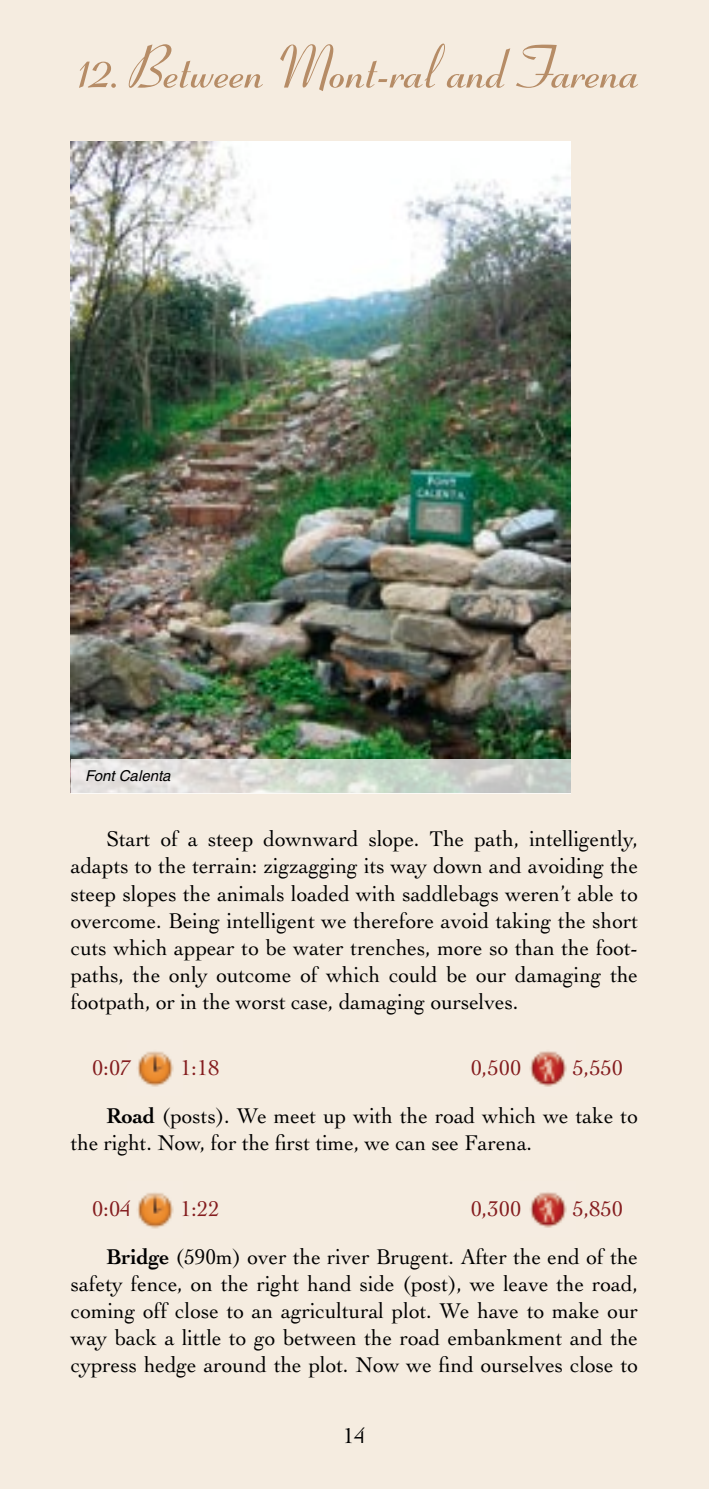
<style>
.page{position:relative;width:709px;height:1489px;background:#fff}
.page>*{position:absolute;margin:0;border:0;box-sizing:border-box;transform-origin:0 0}
.t1{font:700 60px "Coronet";color:#b68c66}
.t2{font:22.5px/27px "Cochin";color:#000;text-align:justify;scale:.95 1}
.t3{font:22.5px "Cochin";color:#841c1e}
.t4{font:22.5px "Cochin";color:#000}
.t5{font:italic 15px "Helvetica";color:#000}
.s1{color:#841c1e}
.s2{font-weight:700}
</style>
<div class="page">
<div style="left:0;top:0;width:708px;height:1488px;background:#f5ece0"></div>
<svg style="left:708px;top:0;width:1px;height:1488px"></svg>
<img style="left:520px;top:1040px;width:55px;height:55px">
<img style="left:127px;top:1040px;width:56px;height:55px">
<img style="left:520px;top:1181px;width:55px;height:55px">
<img style="left:127px;top:1181px;width:56px;height:55px">
<img style="left:71px;top:142px;width:499px;height:617px">
<svg style="left:71px;top:759px;width:499px;height:34px;background:#d5d9d3"></svg>
<h1 class="t1" style="left:75px;top:33px;width:565px">12. Between Mont-ral and Farena</h1>
<p class="t5" style="left:85px;top:767px;width:87px">Font Calenta</p>
<p class="t2" style="left:71px;top:825px;width:598px;text-indent:35px">Start of a steep downward slope. The path, intelligently, adapts to the terrain: zigzagging its way down and avoiding the steep slopes the animals loaded with saddlebags weren’t able to overcome. Being intelligent we therefore avoid taking the short cuts which appear to be water trenches, more so than the foot&shy;paths, the only outcome of which could be our damaging the footpath, or in the worst case, damaging ourselves.</p>
<p class="t2" style="left:106px;top:1043px;width:561px;line-height:48.2px;text-indent:466px"><span class="s1">5,550<br></span><span class="s2">Road</span> (posts). We meet up with the road which we take to</p>
<p class="t2" style="left:71px;top:1128px;width:487px">the right. Now, for the first time, we can see Farena.</p>
<p class="t3" style="left:92px;top:1054px;width:41px">0:07</p>
<p class="t3" style="left:180px;top:1054px;width:41px">1:18</p>
<p class="t3" style="left:470px;top:1054px;width:52px">0,500</p>
<p class="t3" style="left:92px;top:1195px;width:40px">0:04</p>
<p class="t3" style="left:180px;top:1195px;width:29px">1:22</p>
<p class="t3" style="left:471px;top:1195px;width:52px">0,300</p>
<p class="t2" style="left:106px;top:1184px;width:561px;line-height:48.2px;text-indent:466px"><span class="s1">5,850<br></span><span class="s2">Bridge</span> (590m) over the river Brugent. After the end of the</p>
<p class="t2" style="left:71px;top:1270px;width:598px">safety fence, on the right hand side (post), we leave the road, coming off close to an agricultural plot. We have to make our way back a little to go between the road embankment and the cypress hedge around the plot. Now we find ourselves close to</p>
<p class="t4" style="left:343px;top:1422px;width:23px">14</p>
</div>
